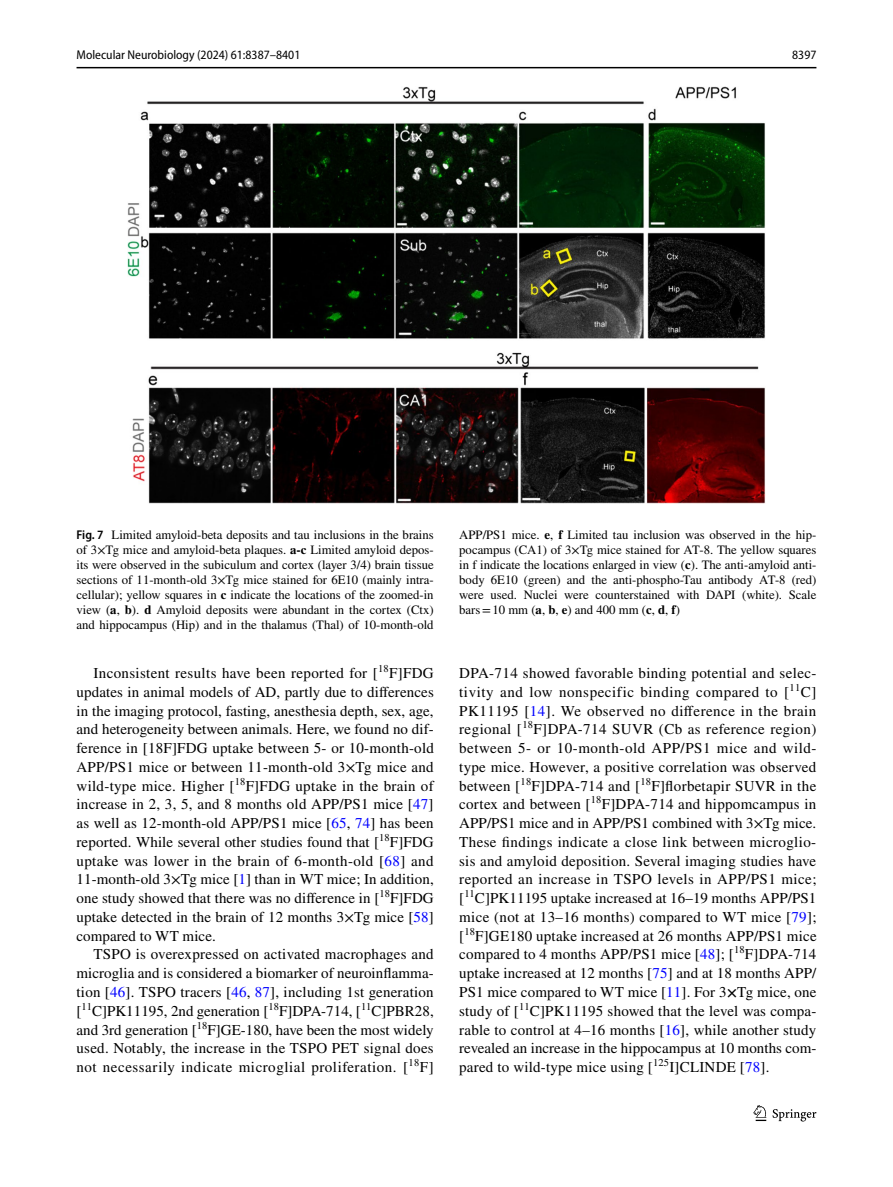
<style>
.page{position:relative;width:893px;height:1187px;background:#fff}
.page>*{position:absolute;margin:0;border:0;box-sizing:border-box;transform-origin:0 0}
.t1{font:15px/18.8px "STIX";letter-spacing:.015em;color:#000;text-align:justify}
.t2{font:12.75px/15px "STIX";color:#000;text-align:justify}
.t3{font:semi-condensed 12.75px "Myriad Pro";color:#000}
.s1{font-family:"Myriad Pro";font-weight:600;font-stretch:semi-condensed}
.s2{font-weight:700}
.s3{color:#00f}
</style>
<div class="page">
<hr style="left:77px;top:67px;width:739px;height:1px;background:#000">
<svg style="left:753px;top:1105px;width:13px;height:15px"></svg>
<svg style="left:773px;top:1109px;width:43px;height:12px"></svg>
<img style="left:128px;top:87px;width:637px;height:416px">
<p class="t3" style="left:77px;top:48px;width:225px">Molecular Neurobiology (2024) 61:8387–8401</p>
<p class="t3" style="left:792px;top:48px;width:26px">8397</p>
<p class="t2" style="left:77px;top:527px;width:359px"><span class="s1">Fig. 7</span> Limited amyloid-beta deposits and tau inclusions in the brains of 3×Tg mice and amyloid-beta plaques. <span class="s2">a-c</span> Limited amyloid depos&shy;its were observed in the subiculum and cortex (layer 3/4) brain tissue sections of 11-month-old 3×Tg mice stained for 6E10 (mainly intra&shy;cellular); yellow squares in <span class="s2">c</span> indicate the locations of the zoomed-in view (<span class="s2">a</span>, <span class="s2">b</span>). <span class="s2">d</span> Amyloid deposits were abundant in the cortex (Ctx) and hippocampus (Hip) and in the thalamus (Thal) of 10-month-old</p>
<p class="t2" style="left:459px;top:527px;width:359px">APP/PS1 mice. <span class="s2">e</span>, <span class="s2">f</span> Limited tau inclusion was observed in the hip&shy;pocampus (CA1) of 3×Tg mice stained for AT-8. The yellow squares in f indicate the locations enlarged in view (<span class="s2">c</span>). The anti-amyloid anti&shy;body 6E10 (green) and the anti-phospho-Tau antibody AT-8 (red) were used. Nuclei were counterstained with DAPI (white). Scale bars=10 mm (<span class="s2">a</span>, <span class="s2">b</span>, <span class="s2">e</span>) and 400 mm (<span class="s2">c</span>, <span class="s2">d</span>, <span class="s2">f</span>)</p>
<p class="t1" style="left:77px;top:664px;width:359px;text-indent:17px">Inconsistent results have been reported for [<sup>18</sup>F]FDG updates in animal models of AD, partly due to differences in the imaging protocol, fasting, anesthesia depth, sex, age, and heterogeneity between animals. Here, we found no dif&shy;ference in [18F]FDG uptake between 5- or 10-month-old APP/PS1 mice or between 11-month-old 3×Tg mice and wild-type mice. Higher [<sup>18</sup>F]FDG uptake in the brain of increase in 2, 3, 5, and 8 months old APP/PS1 mice [<span class="s3">47</span>] as well as 12-month-old APP/PS1 mice [<span class="s3">65</span>, <span class="s3">74</span>] has been reported. While several other studies found that [<sup>18</sup>F]FDG uptake was lower in the brain of 6-month-old [<span class="s3">68</span>] and 11-month-old 3×Tg mice [<span class="s3">1</span>] than in WT mice; In addition, one study showed that there was no difference in [<sup>18</sup>F]FDG uptake detected in the brain of 12 months 3×Tg mice [<span class="s3">58</span>] compared to WT mice.</p>
<p class="t1" style="left:77px;top:946px;width:359px;text-indent:17px">TSPO is overexpressed on activated macrophages and microglia and is considered a biomarker of neuroinflamma&shy;tion [<span class="s3">46</span>]. TSPO tracers [<span class="s3">46</span>, <span class="s3">87</span>], including 1st generation [<sup>11</sup>C]PK11195, 2nd generation [<sup>18</sup>F]DPA-714, [<sup>11</sup>C]PBR28, and 3rd generation [<sup>18</sup>F]GE-180, have been the most widely used. Notably, the increase in the TSPO PET signal does not necessarily indicate microglial proliferation. [<sup>18</sup>F]</p>
<p class="t1" style="left:459px;top:664px;width:359px">DPA-714 showed favorable binding potential and selec&shy;tivity and low nonspecific binding compared to [<sup>11</sup>C] PK11195 [<span class="s3">14</span>]. We observed no difference in the brain regional [<sup>18</sup>F]DPA-714 SUVR (Cb as reference region) between 5- or 10-month-old APP/PS1 mice and wild&shy;type mice. However, a positive correlation was observed between [<sup>18</sup>F]DPA-714 and [<sup>18</sup>F]florbetapir SUVR in the cortex and between [<sup>18</sup>F]DPA-714 and hippomcampus in APP/PS1 mice and in APP/PS1 combined with 3×Tg mice.<br>These findings indicate a close link between microglio&shy;sis and amyloid deposition. Several imaging studies have reported an increase in TSPO levels in APP/PS1 mice; [<sup>11</sup>C]PK11195 uptake increased at 16–19 months APP/PS1 mice (not at 13–16 months) compared to WT mice [<span class="s3">79</span>]; [<sup>18</sup>F]GE180 uptake increased at 26 months APP/PS1 mice compared to 4 months APP/PS1 mice [<span class="s3">48</span>]; [<sup>18</sup>F]DPA-714 uptake increased at 12 months [<span class="s3">75</span>] and at 18 months APP/ PS1 mice compared to WT mice [<span class="s3">11</span>]. For 3<span class="s2">×</span>Tg mice, one study of [<sup>11</sup>C]PK11195 showed that the level was compa&shy;rable to control at 4–16 months [<span class="s3">16</span>], while another study revealed an increase in the hippocampus at 10 months com&shy;pared to wild-type mice using [<sup>125</sup>I]CLINDE [<span class="s3">78</span>].</p>
</div>
